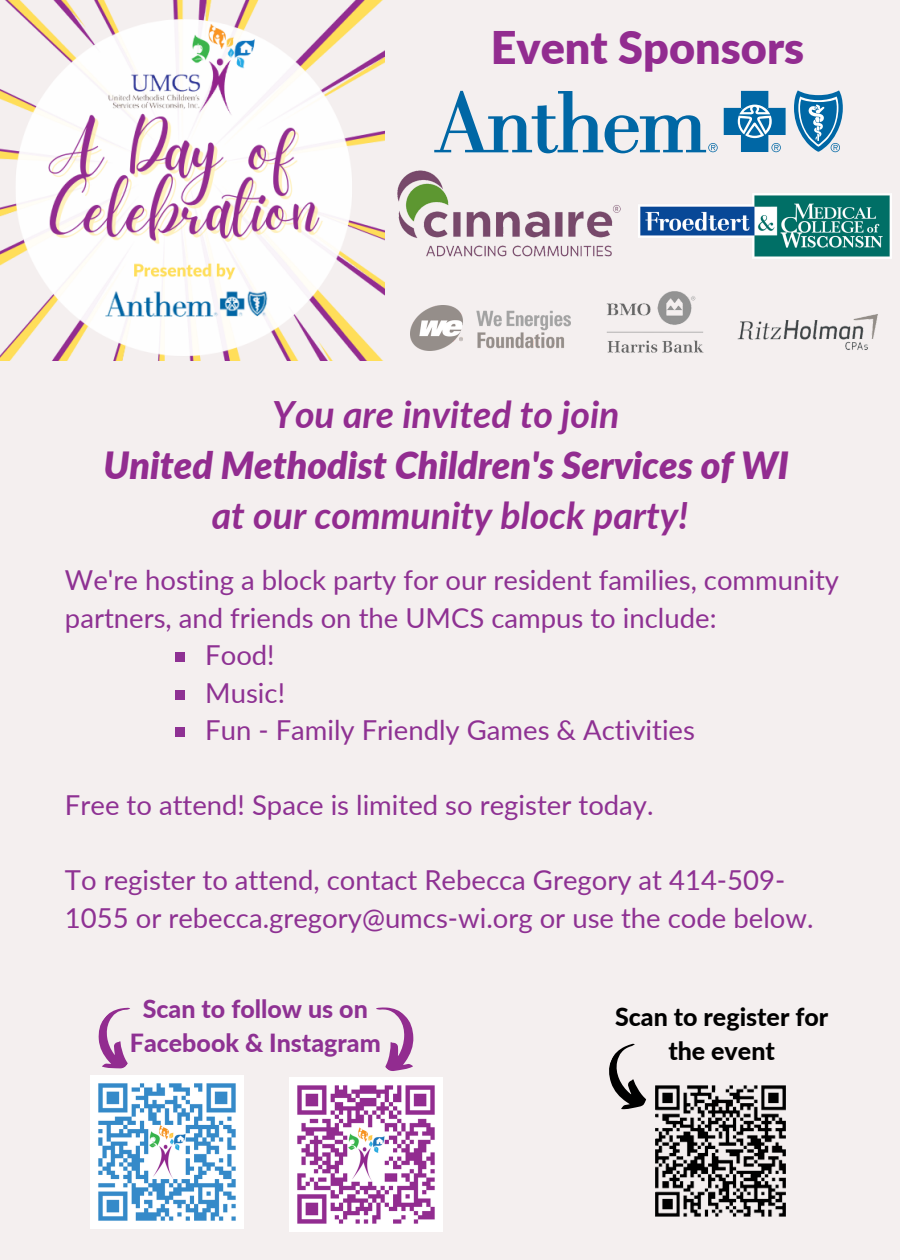
<style>
.page{position:relative;width:900px;height:1260px;background:#f4efef}
.page>*{position:absolute;margin:0;border:0;box-sizing:border-box;transform-origin:0 0}
.t1{font:900 45px "Lato";color:#922c90}
.t2{font:italic 700 37.5px "Lato";color:#922c90}
.t3{font:italic 900 37.5px "Lato";color:#922c90}
.t4{font:27.5px/37.5px "Lato";color:#8e3193}
.t5{font:800 25px/33.8px "Lato";color:#8e3193;text-align:center}
.t6{font:800 25px/33.8px "Lato";color:#000;text-align:center}
</style>
<div class="page">
<img style="left:0;top:0;width:385px;height:360px">
<svg style="left:434px;top:91px;width:284px;height:62px"></svg>
<svg style="left:724px;top:91px;width:62px;height:61px"></svg>
<svg style="left:794px;top:90px;width:49px;height:62px"></svg>
<img style="left:397px;top:170px;width:224px;height:87px">
<img style="left:606px;top:291px;width:98px;height:62px">
<img style="left:411px;top:306px;width:159px;height:45px">
<img style="left:655px;top:1085px;width:131px;height:132px">
<svg style="left:609px;top:1043px;width:56px;height:74px"></svg>
<img style="left:90px;top:1075px;width:154px;height:154px">
<img style="left:289px;top:1078px;width:154px;height:153px">
<svg style="left:90px;top:1007px;width:65px;height:71px"></svg>
<svg style="left:351px;top:1007px;width:83px;height:74px"></svg>
<img style="left:737px;top:314px;width:141px;height:36px">
<img style="left:638px;top:193px;width:254px;height:66px">
<div style="left:176px;top:652px;width:9px;height:10px;background:#8e3193"></div>
<div style="left:176px;top:690px;width:9px;height:9px;background:#8e3193"></div>
<div style="left:176px;top:727px;width:9px;height:10px;background:#8e3193"></div>
<p class="t1" style="left:491px;top:19px;width:315px">Event Sponsors</p>
<p class="t2" style="left:272px;top:391px;width:349px">You are invited to join</p>
<p class="t3" style="left:103px;top:442px;width:687px">United Methodist Children's Services of WI</p>
<p class="t2" style="left:212px;top:492px;width:478px">at our community block party!</p>
<p class="t4" style="left:65px;top:561px;width:776px">We're hosting a block party for our resident families, community partners, and friends on the UMCS campus to include:</p>
<p class="t4" style="left:205px;top:636px;width:71px">Food!</p>
<p class="t4" style="left:205px;top:674px;width:81px">Music!</p>
<p class="t4" style="left:205px;top:711px;width:491px">Fun - Family Friendly Games &amp; Activities</p>
<p class="t4" style="left:65px;top:786px;width:590px">Free to attend! Space is limited so register today.</p>
<p class="t4" style="left:65px;top:861px;width:750px">To register to attend, contact Rebecca Gregory at 414-509-<br>1055 or rebecca.gregory@umcs-wi.org or use the code below.</p>
<p class="t5" style="left:130px;top:991px;width:252px">Scan to follow us on<br>Facebook &amp; Instagram</p>
<p class="t6" style="left:615px;top:999px;width:215px">Scan to register for the event</p>
</div>
